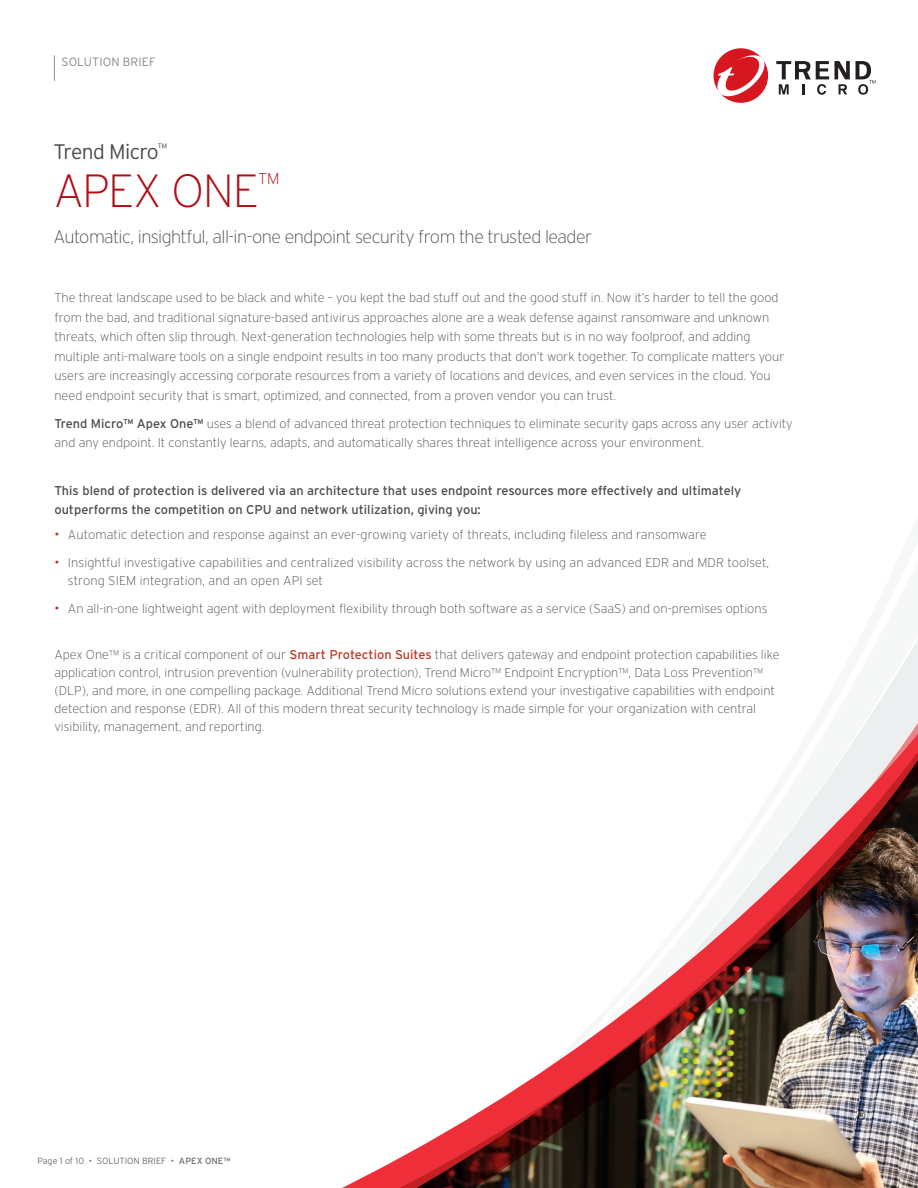
<style>
.page{position:relative;width:918px;height:1188px;background:#fff}
.page>*{position:absolute;margin:0;border:0;box-sizing:border-box;transform-origin:0 0}
.t1{font:200 46.5px "Interstate";letter-spacing:-.03em;color:#b00d15}
.t2{font:300 21px "Interstate";letter-spacing:-.035em;color:#4b4c4d}
.t3{font:200 18px "Interstate";letter-spacing:-.03em;color:#4b4c4d}
.t4{font:200 12.75px/19.5px "Interstate";color:#4b4c4d}
.t5{font:12.75px/19.5px "Interstate";color:#4b4c4d}
.t6{font:300 12px "Interstate";letter-spacing:.01em;color:#87898c}
.t7{font:300 9px "Interstate";color:#6c6d70}
.s1{font-weight:400}
.s2{font-weight:300;font-size:13.5px;color:#d1232a}
.s3{font-weight:400;color:#bb3a28}
</style>
<div class="page">
<svg style="left:342px;top:640px;width:576px;height:548px"></svg>
<svg style="left:400px;top:752px;width:518px;height:436px"></svg>
<svg style="left:776px;top:61px;width:74px;height:34px"></svg>
<svg style="left:856px;top:61px;width:19px;height:34px"></svg>
<div style="left:714px;top:48px;width:54px;height:55px;background:#d7171f;border-radius:50%"></div>
<svg style="left:716px;top:53px;width:52px;height:46px"></svg>
<svg style="left:54px;top:55px;width:1px;height:26px"></svg>
<img style="left:417px;top:760px;width:501px;height:428px">
<p class="t6" style="left:62px;top:55px;width:96px">SOLUTION BRIEF</p>
<h2 class="t2" style="left:53px;top:139px;width:115px">Trend Micro<sup>™</sup></h2>
<h1 class="t1" style="left:53px;top:162px;width:228px">APEX ONE<sup>™</sup></h1>
<h3 class="t3" style="left:53px;top:226px;width:540px">Automatic, insightful, all-in-one endpoint security from the trusted leader</h3>
<p class="t4" style="left:54px;top:288px;width:731px">The threat landscape used to be black and white – you kept the bad stuff out and the good stuff in. Now it’s harder to tell the good from the bad, and traditional signature-based antivirus approaches alone are a weak defense against ransomware and unknown threats, which often slip through. Next-generation technologies help with some threats but is in no way foolproof, and adding multiple anti-malware tools on a single endpoint results in too many products that don’t work together. To complicate matters your users are increasingly accessing corporate resources from a variety of locations and devices, and even services in the cloud. You need endpoint security that is smart, optimized, and connected, from a proven vendor you can trust.</p>
<p class="t4" style="left:54px;top:413px;width:740px"><span class="s1">Trend Micro™ Apex One™</span> uses a blend of advanced threat protection techniques to eliminate security gaps across any user activity and any endpoint. It constantly learns, adapts, and automatically shares threat intelligence across your environment.</p>
<p class="t5" style="left:54px;top:481px;width:688px">This blend of protection is delivered via an architecture that uses endpoint resources more effectively and ultimately outperforms the competition on CPU and network utilization, giving you:</p>
<p class="t4" style="left:54px;top:525px;width:654px"><span class="s2">•</span> Automatic detection and response against an ever-growing variety of threats, including fileless and ransomware</p>
<p class="t4" style="left:68px;top:554px;width:703px;line-height:18px;text-indent:-14px"><span class="s2">•</span> Insightful investigative capabilities and centralized visibility across the network by using an advanced EDR and MDR toolset, strong SIEM integration, and an open API set</p>
<p class="t4" style="left:54px;top:599px;width:714px"><span class="s2">•</span> An all-in-one lightweight agent with deployment flexibility through both software as a service (SaaS) and on-premises options</p>
<p class="t4" style="left:54px;top:646px;width:727px;line-height:18px">Apex One™ is a critical component of our <span class="s3">Smart Protection Suites</span> that delivers gateway and endpoint protection capabilities like application control, intrusion prevention (vulnerability protection), Trend Micro™ Endpoint Encryption™, Data Loss Prevention™ (DLP), and more, in one compelling package. Additional Trend Micro solutions extend your investigative capabilities with endpoint detection and response (EDR). All of this modern threat security technology is made simple for your organization with central visibility, management, and reporting.</p>
<p class="t7" style="left:38px;top:1155px;width:194px">Page 1 of 10 • SOLUTION BRIEF • <span class="s1">APEX ONE™</span></p>
</div>
